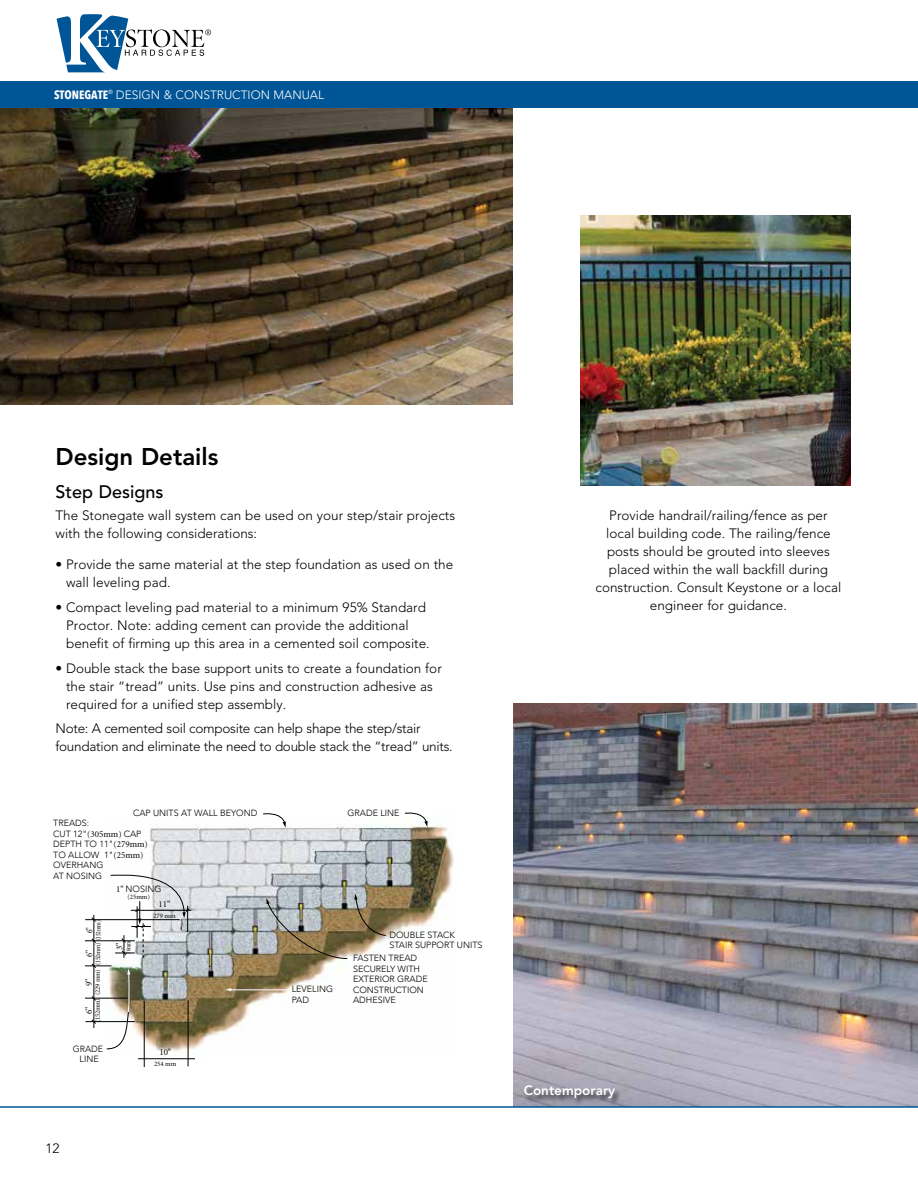
<style>
.page{position:relative;width:918px;height:1188px;background:#fff}
.page>*{position:absolute;margin:0;border:0;box-sizing:border-box;transform-origin:0 0}
.t1{font:800 24px "Avenir";color:#000}
.t2{font:500 18px "Avenir";color:#000}
.t3{font:300 13.5px/18px "Avenir";color:#000}
.t4{font:300 13.5px/18px "Avenir";letter-spacing:-.02em;color:#000}
.t5{font:800 13.5px "Avenir";color:#fff}
.t6{font:300 12px "Avenir";color:#fff}
.t7{font:300 9px/10.5px "Avenir";color:#000}
.t8{font:9px "Minion";color:#000}
.t9{font:9px "Minion";color:#000;scale:.95 1}
.t10{font:9px "Minion";color:#000;scale:.84 1}
.t11{font:6.75px "Minion";letter-spacing:-.045em;color:#000}
.t12{font:6.75px "Minion";letter-spacing:-.045em;color:#000;scale:.95 1}
.t13{font:6.75px "Minion";letter-spacing:-.045em;color:#000;scale:.77 1}
.s1{font-family:"Avenir Next Condensed";font-weight:700}
.s2{font-family:"Minion";font-weight:400}
</style>
<div class="page">
<img style="left:0;top:108px;width:513px;height:297px">
<img style="left:513px;top:703px;width:405px;height:403px">
<hr style="left:0;top:1106px;width:918px;height:2px;background:#005596">
<div style="left:0;top:81px;width:918px;height:27px;background:#005596"></div>
<svg style="left:57px;top:14px;width:154px;height:58px"></svg>
<img style="left:580px;top:215px;width:270px;height:270px">
<img style="left:143px;top:824px;width:311px;height:232px">
<hr style="left:144px;top:1001px;width:1px;height:66px;background:#000">
<hr style="left:188px;top:1000px;width:1px;height:66px;background:#000">
<hr style="left:138px;top:1058px;width:57px;height:1px;background:#000">
<svg style="left:225px;top:988px;width:6px;height:3px"></svg>
<hr style="left:230px;top:990px;width:59px;height:1px;background:#fff">
<svg style="left:404px;top:812px;width:24px;height:15px"></svg>
<svg style="left:354px;top:894px;width:32px;height:42px"></svg>
<img style="left:266px;top:898px;width:82px;height:61px">
<svg style="left:262px;top:813px;width:24px;height:15px"></svg>
<hr style="left:131px;top:910px;width:60px;height:1px;background:#000">
<img style="left:85px;top:869px;width:105px;height:181px">
<div style="left:523px;top:1085px;width:99px;height:21px;background:#000;opacity:.75"></div>
<p class="t6" style="left:54px;top:88px;width:272px"><span class="s1">STONEGATE</span><sup>®</sup> DESIGN &amp; CONSTRUCTION MANUAL</p>
<h1 class="t1" style="left:56px;top:443px;width:164px">Design Details</h1>
<h2 class="t2" style="left:56px;top:481px;width:109px">Step Designs</h2>
<p class="t3" style="left:56px;top:506px;width:401px">The Stonegate wall system can be used on your step/stair projects with the following considerations:</p>
<p class="t3" style="left:66px;top:556px;width:389px;text-indent:-11px">• Provide the same material at the step foundation as used on the wall leveling pad.</p>
<p class="t3" style="left:66px;top:598px;width:365px;text-indent:-11px">• Compact leveling pad material to a minimum 95% Standard<br>Proctor. Note: adding cement can provide the additional benefit of firming up this area in a cemented soil composite.</p>
<p class="t3" style="left:66px;top:659px;width:377px;text-indent:-11px">• Double stack the base support units to create a foundation for the stair “tread” units. Use pins and construction adhesive as required for a unified step assembly.</p>
<p class="t4" style="left:56px;top:720px;width:399px">Note: A cemented soil composite can help shape the step/stair foundation and eliminate the need to double stack the “tread” units.</p>
<p class="t7" style="left:133px;top:808px;width:126px">CAP UNITS AT WALL BEYOND</p>
<p class="t7" style="left:53px;top:818px;width:96px">TREADS:<br>CUT 12"<span class="s2">(305mm)</span> CAP<br>DEPTH TO 11"<span class="s2">(279mm)<br></span>TO ALLOW 1"<span class="s2">(25mm)<br></span>OVERHANG<br>AT NOSING</p>
<p class="t12" style="left:95px;top:965px;width:49px;rotate:-90deg">(152mm) (152mm)</p>
<p class="t10" style="left:85px;top:933px;width:9px;rotate:-90deg">6"</p>
<p class="t9" style="left:85px;top:957px;width:9px;rotate:-90deg">6"</p>
<p class="t8" style="left:85px;top:986px;width:9px;rotate:-90deg">9"</p>
<p class="t11" style="left:94px;top:995px;width:27px;rotate:-90deg">(229 mm)</p>
<p class="t8" style="left:85px;top:1014px;width:9px;rotate:-90deg">6"</p>
<p class="t11" style="left:94px;top:1022px;width:26px;rotate:-90deg">(152mm)</p>
<p class="t7" style="left:73px;top:1044px;width:32px;text-align:center">GRADE<br>LINE</p>
<p class="t7" style="left:116px;top:884px;width:47px"><span class="s2">1"</span> NOSING</p>
<p class="t11" style="left:127px;top:893px;width:24px">(25mm)</p>
<p class="t8" style="left:159px;top:900px;width:13px">11"</p>
<p class="t11" style="left:153px;top:912px;width:24px">279 mm</p>
<p class="t8" style="left:115px;top:950px;width:9px;rotate:-90deg">3"</p>
<p class="t13" style="left:125px;top:954px;width:19px;rotate:-90deg">76mm</p>
<p class="t8" style="left:159px;top:1048px;width:13px">10"</p>
<p class="t11" style="left:154px;top:1061px;width:24px">254 mm</p>
<p class="t3" style="left:45px;top:1139px;width:16px">12</p>
<p class="t7" style="left:348px;top:807px;width:54px">GRADE LINE</p>
<p class="t7" style="left:292px;top:984px;width:43px">LEVELING<br>PAD</p>
<p class="t7" style="left:389px;top:930px;width:95px">DOUBLE STACK<br>STAIR SUPPORT UNITS</p>
<p class="t7" style="left:353px;top:953px;width:76px">FASTEN TREAD<br>SECURELY WITH<br>EXTERIOR GRADE<br>CONSTRUCTION<br>ADHESIVE</p>
<p class="t3" style="left:596px;top:507px;width:247px;text-align:center">Provide handrail/railing/fence as per local building code. The railing/fence posts should be grouted into sleeves placed within the wall backfill during construction. Consult Keystone or a local engineer for guidance.</p>
<p class="t5" style="left:524px;top:1083px;width:93px">Contemporary</p>
</div>
